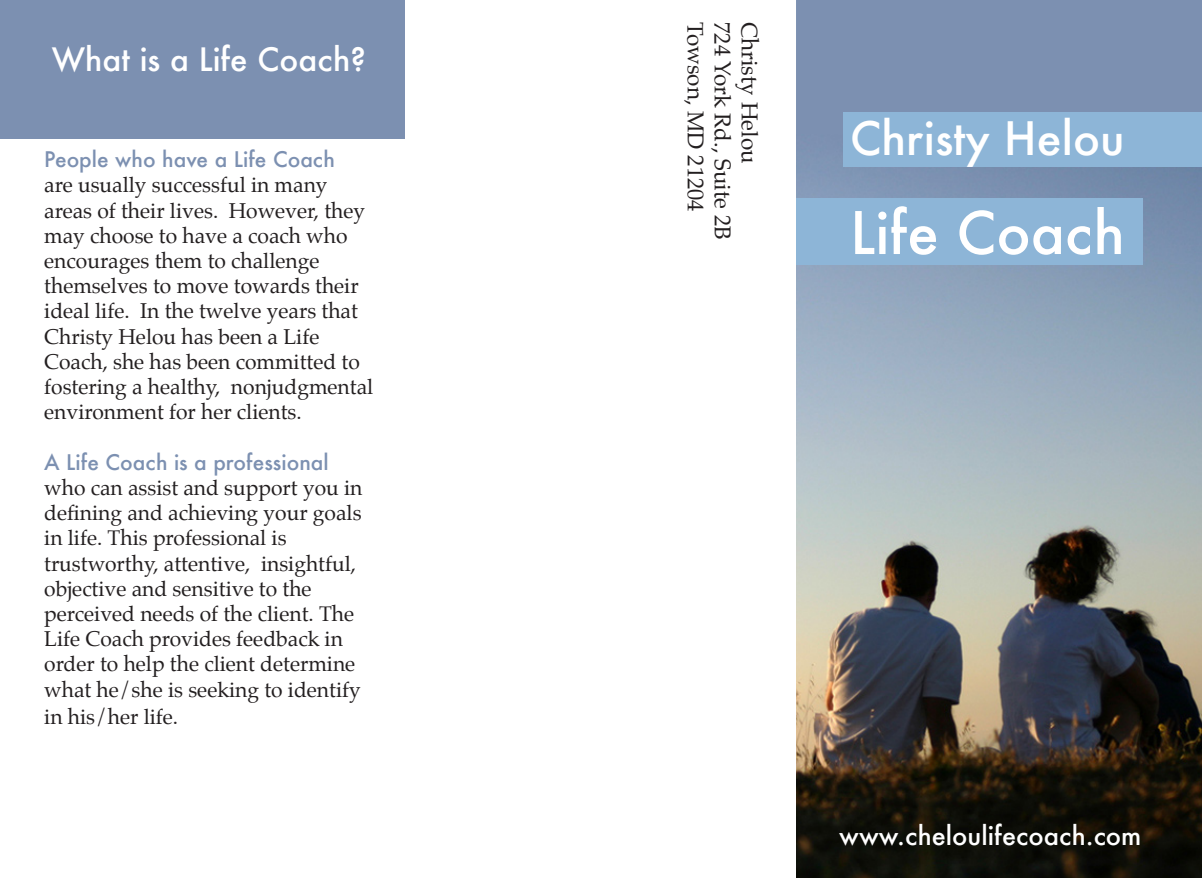
<style>
.page{position:relative;width:1202px;height:878px;background:#fff}
.page>*{position:absolute;margin:0;border:0;box-sizing:border-box;transform-origin:0 0}
.t1{font:500 57px "Futura";color:#fff}
.t2{font:500 45px "Futura";color:#fff}
.t3{font:500 31.5px "Futura";color:#fff}
.t4{font:500 25.5px "Futura";color:#fff}
.t5{font:22.5px "Palatino";color:#231f20}
.t6{font:21px/25.2px "Palatino";color:#231f20}
.t7{font:500 21px "Futura";color:#7c90b1}
.s1{font-family:"Futura";font-weight:500;color:#7c90b1}
</style>
<div class="page">
<div style="left:796px;top:0;width:406px;height:137px;background:#7c90b1"></div>
<img style="left:796px;top:137px;width:406px;height:741px">
<div style="left:796px;top:199px;width:346px;height:66px;background:#8db5d7"></div>
<div style="left:843px;top:113px;width:359px;height:54px;background:#8db5d7"></div>
<div style="left:0;top:0;width:404px;height:139px;background:#7c90b1"></div>
<p class="t3" style="left:52px;top:38px;width:316px">What is a Life Coach?</p>
<p class="t7" style="left:44px;top:145px;width:292px">People who have a Life Coach</p>
<p class="t6" style="left:44px;top:174px;width:322px">are usually successful in many areas of their lives. However, they may choose to have a coach who</p>
<p class="t6" style="left:44px;top:250px;width:330px">encourages them to challenge themselves to move towards their ideal life. In the twelve years that<br>Christy Helou has been a Life<br>Coach, she has been committed to fostering a healthy, nonjudgmental environment for her clients.</p>
<p class="t6" style="left:44px;top:451px;width:320px"><span class="s1">A Life Coach is a professional </span>who can assist and support you in defining and achieving your goals in life. This professional is</p>
<p class="t6" style="left:44px;top:552px;width:313px">trustworthy, attentive, insightful, objective and sensitive to the</p>
<p class="t6" style="left:44px;top:602px;width:318px;line-height:25.7px">perceived needs of the client. The<br>Life Coach provides feedback in order to help the client determine what he/she is seeking to identify in his/her life.</p>
<p class="t5" style="left:710px;top:22px;width:191px;rotate:90deg">Towson, MD 21204</p>
<p class="t5" style="left:737px;top:22px;width:219px;rotate:90deg">724 York Rd., Suite 2B</p>
<p class="t5" style="left:764px;top:22px;width:143px;rotate:90deg">Christy Helou</p>
<p class="t2" style="left:850px;top:107px;width:276px">Christy Helou</p>
<p class="t1" style="left:850px;top:194px;width:276px">Life Coach</p>
<p class="t4" style="left:839px;top:818px;width:304px">www.cheloulifecoach.com</p>
</div>
